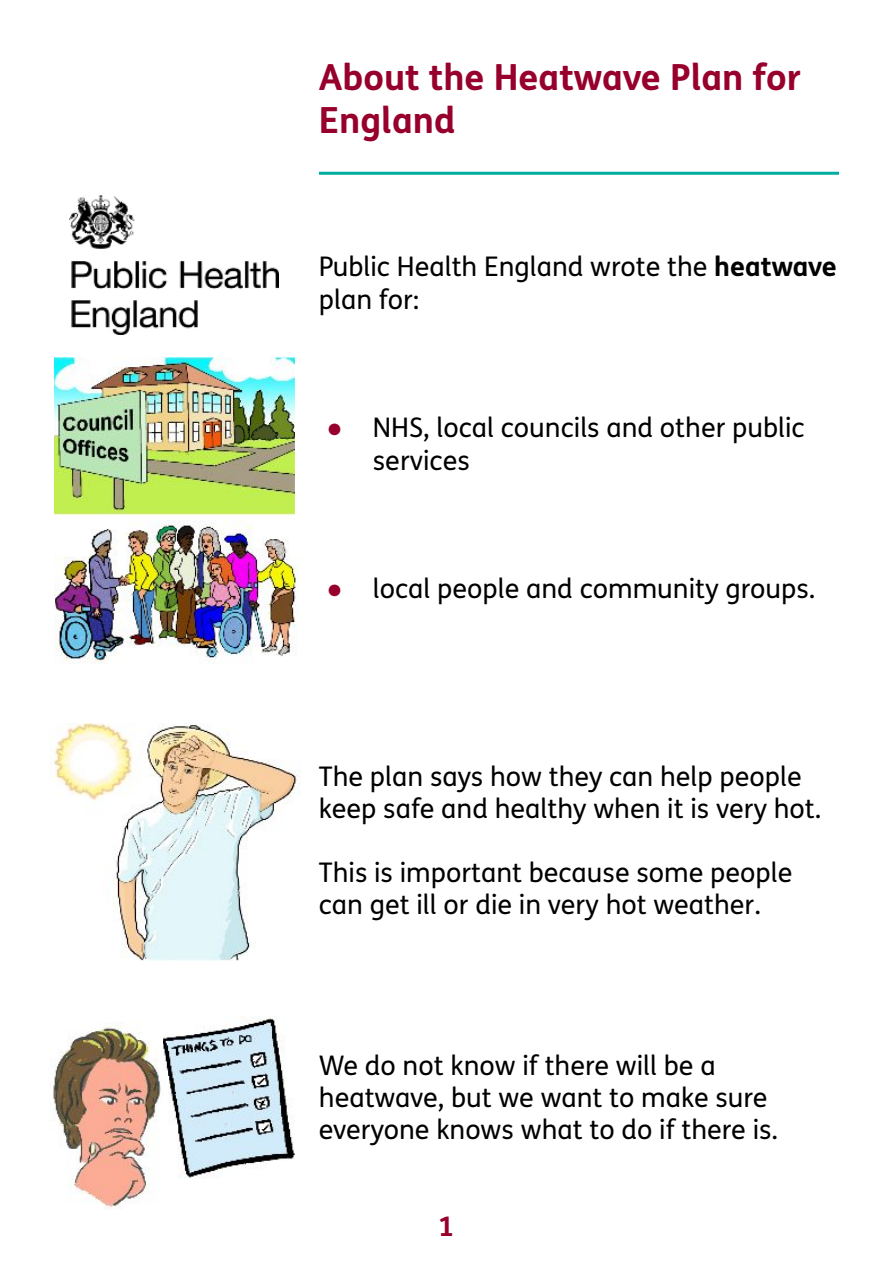
<style>
.page{position:relative;width:893px;height:1263px;background:#fff}
.page>*{position:absolute;margin:0;border:0;box-sizing:border-box;transform-origin:0 0}
.t1{font:700 36px/42.8px "FS Me";color:#97002c}
.t2{font:27px/32.1px "FS Me";color:#000}
.t3{font:700 27px "FS Me";color:#97002c}
.s1{font-weight:700}
.s2{font-family:"Arial";color:#97002c}
</style>
<div class="page">
<img style="left:54px;top:358px;width:241px;height:156px">
<img style="left:54px;top:521px;width:246px;height:143px">
<img style="left:163px;top:1017px;width:132px;height:162px">
<img style="left:53px;top:1023px;width:108px;height:186px">
<img style="left:53px;top:723px;width:247px;height:238px">
<img style="left:70px;top:195px;width:209px;height:140px">
<hr style="left:319px;top:172px;width:520px;height:3px;background:#00ad9e">
<h1 class="t1" style="left:319px;top:60px;width:483px">About the Heatwave Plan for<br>England</h1>
<p class="t2" style="left:319px;top:254px;width:520px">Public Health England wrote the <span class="s1">heatwave </span>plan for:</p>
<p class="t2" style="left:373px;top:414px;width:433px;line-height:32.5px;text-indent:-47px"><span class="s2">●</span> NHS, local councils and other public services</p>
<p class="t2" style="left:326px;top:575px;width:490px"><span class="s2">●</span> local people and community groups.</p>
<p class="t2" style="left:319px;top:763px;width:504px">The plan says how they can help people keep safe and healthy when it is very hot.</p>
<p class="t2" style="left:319px;top:859px;width:475px">This is important because some people can get ill or die in very hot weather.</p>
<p class="t2" style="left:319px;top:1052px;width:461px">We do not know if there will be a heatwave, but we want to make sure everyone knows what to do if there is.</p>
<p class="t3" style="left:438px;top:1216px;width:17px">1</p>
</div>
